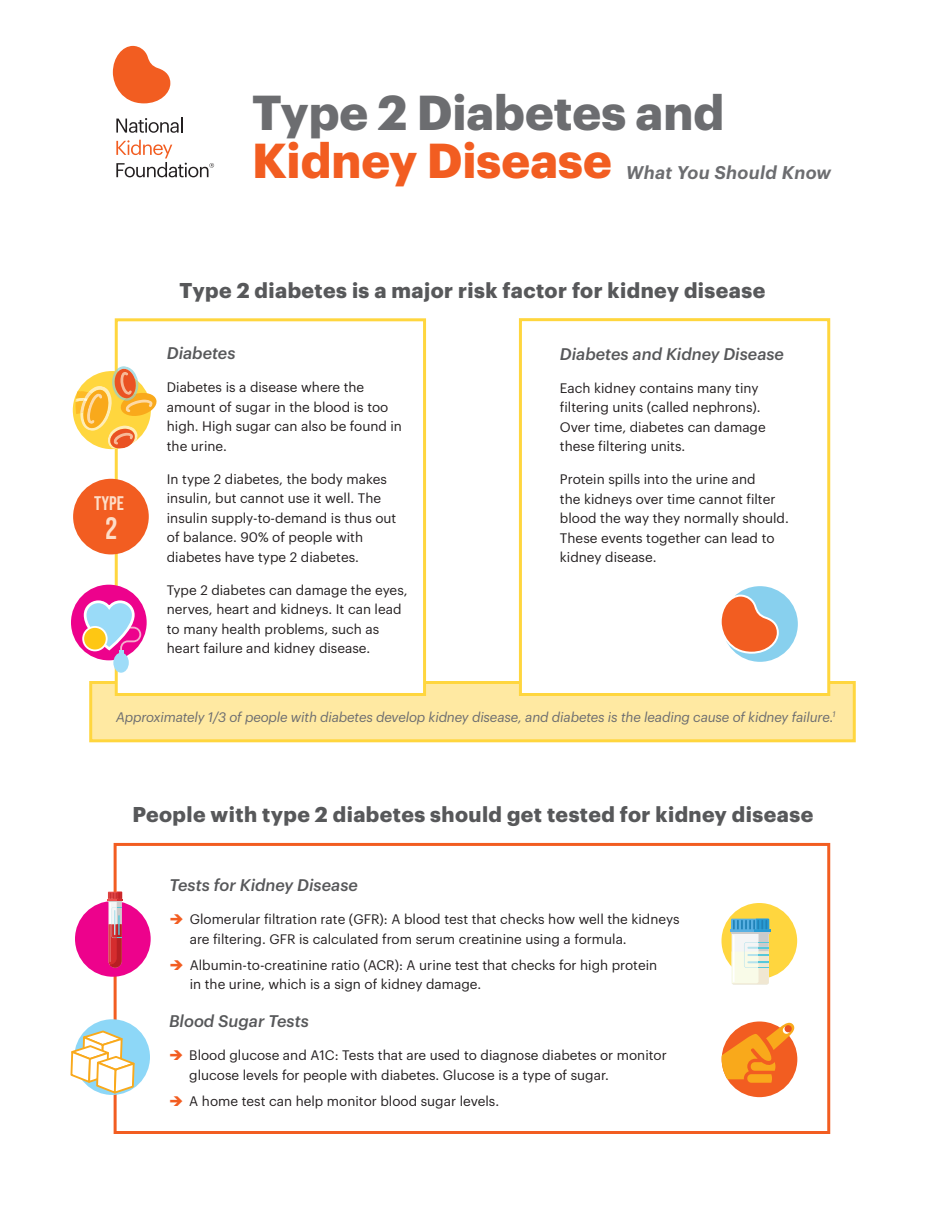
<style>
.page{position:relative;width:945px;height:1215px;background:#fff}
.page>*{position:absolute;margin:0;border:0;box-sizing:border-box;transform-origin:0 0}
.t1{font:700 48px "Graphik";color:#6c6d70}
.t2{font:700 48px "Graphik";color:#f25d21}
.t3{font:30.9px "Bebas Neue";color:#fddec9}
.t4{font:700 21px "Graphik";letter-spacing:.02em;color:#57585a}
.t5{font:19.65px "Bebas Neue";color:#fddec9}
.t6{font:italic 600 18px "Graphik";letter-spacing:.02em;color:#6c6d70}
.t7{font:italic 500 16.5px "Graphik";color:#57585a}
.t8{font:13.5px/19.5px "Graphik";color:#231f20}
.t9{font:italic 13.5px "Graphik";letter-spacing:-.01em;color:#6c6d70}
.s1{color:#f25d21}
</style>
<div class="page">
<div style="left:89px;top:681px;width:767px;height:61px;background:#ffe9a2;border:3px solid #ffd63e"></div>
<div style="left:519px;top:318px;width:311px;height:378px;background:#fff;border:3px solid #ffd63e"></div>
<svg style="left:113px;top:46px;width:57px;height:57px"></svg>
<svg style="left:116px;top:117px;width:67px;height:16px"></svg>
<svg style="left:116px;top:140px;width:98px;height:37px"></svg>
<svg style="left:115px;top:318px;width:311px;height:378px"></svg>
<div style="left:114px;top:843px;width:716px;height:291px;border:3px solid #f25d21"></div>
<div style="left:73px;top:479px;width:76px;height:75px;background:#f25d21;border-radius:50%"></div>
<div style="left:71px;top:585px;width:76px;height:75px;background:#ed028c;border-radius:50%"></div>
<div style="left:113px;top:653px;width:16px;height:20px;background:#9edcf8;border-radius:50%"></div>
<svg style="left:82px;top:599px;width:59px;height:57px"></svg>
<div style="left:83px;top:627px;width:24px;height:23px;background:#fec713;border-radius:50%"></div>
<div style="left:82px;top:626px;width:26px;height:25px;border:2px solid #fff;border-radius:50%"></div>
<svg style="left:72px;top:358px;width:86px;height:92px"></svg>
<div style="left:75px;top:901px;width:76px;height:76px;background:#ed028c;border-radius:50%"></div>
<svg style="left:108px;top:892px;width:15px;height:76px"></svg>
<div style="left:722px;top:903px;width:75px;height:76px;background:#ffd63e;border-radius:50%"></div>
<hr style="left:730px;top:929px;width:40px;height:3px;background:#59b0e2">
<hr style="left:754px;top:929px;width:16px;height:3px;background:#299cd4">
<svg style="left:731px;top:919px;width:38px;height:65px;background:#c2dcde"></svg>
<hr style="left:733px;top:935px;width:2px;height:47px;background:#fff">
<div style="left:722px;top:586px;width:76px;height:76px;background:#88d0ee;border-radius:50%"></div>
<svg style="left:721px;top:594px;width:58px;height:61px"></svg>
<div style="left:74px;top:1019px;width:76px;height:76px;background:#8dd7f7;border-radius:50%"></div>
<svg style="left:70px;top:1030px;width:69px;height:65px"></svg>
<svg style="left:722px;top:1021px;width:76px;height:77px"></svg>
<div style="left:796px;top:1085px;width:12px;height:5px;background:#fff"></div>
<h1 class="t1" style="left:252px;top:75px;width:474px">Type 2 Diabetes and</h1>
<h1 class="t2" style="left:252px;top:124px;width:361px">Kidney Disease</h1>
<h3 class="t6" style="left:626px;top:158px;width:206px">What You Should Know</h3>
<h3 class="t5" style="left:94px;top:492px;width:31px">TYPE</h3>
<h2 class="t3" style="left:105px;top:511px;width:14px">2</h2>
<h3 class="t4" style="left:180px;top:274px;width:587px">Type 2 diabetes is a major risk factor for kidney disease</h3>
<p class="t7" style="left:167px;top:341px;width:70px">Diabetes</p>
<p class="t8" style="left:167px;top:376px;width:237px">Diabetes is a disease where the amount of sugar in the blood is too high. High sugar can also be found in the urine.</p>
<p class="t8" style="left:167px;top:468px;width:231px">In type 2 diabetes, the body makes insulin, but cannot use it well. The insulin supply-to-demand is thus out of balance. 90% of people with diabetes have type 2 diabetes.</p>
<p class="t8" style="left:167px;top:579px;width:242px">Type 2 diabetes can damage the eyes, nerves, heart and kidneys. It can lead to many health problems, such as heart failure and kidney disease.</p>
<p class="t7" style="left:560px;top:341px;width:226px">Diabetes and Kidney Disease</p>
<p class="t8" style="left:560px;top:377px;width:207px">Each kidney contains many tiny filtering units (called nephrons).<br>Over time, diabetes can damage these filtering units.</p>
<p class="t8" style="left:560px;top:468px;width:230px">Protein spills into the urine and<br>the kidneys over time cannot filter blood the way they normally should.<br>These events together can lead to kidney disease.</p>
<p class="t9" style="left:116px;top:706px;width:721px">Approximately 1/3 of people with diabetes develop kidney disease, and diabetes is the leading cause of kidney failure.<sup>1</sup></p>
<h3 class="t4" style="left:132px;top:798px;width:682px">People with type 2 diabetes should get tested for kidney disease</h3>
<p class="t7" style="left:170px;top:873px;width:190px">Tests for Kidney Disease</p>
<p class="t8" style="left:190px;top:908px;width:491px;text-indent:-20px"><span class="s1">➔</span> Glomerular filtration rate (GFR): A blood test that checks how well the kidneys are filtering. GFR is calculated from serum creatinine using a formula.</p>
<p class="t8" style="left:190px;top:954px;width:469px;text-indent:-20px"><span class="s1">➔</span> Albumin-to-creatinine ratio (ACR): A urine test that checks for high protein in the urine, which is a sign of kidney damage.</p>
<p class="t7" style="left:169px;top:1009px;width:141px">Blood Sugar Tests</p>
<p class="t8" style="left:189px;top:1045px;width:479px;text-indent:-20px"><span class="s1">➔</span> Blood glucose and A1C: Tests that are used to diagnose diabetes or monitor glucose levels for people with diabetes. Glucose is a type of sugar.</p>
<p class="t8" style="left:169px;top:1090px;width:332px"><span class="s1">➔</span> A home test can help monitor blood sugar levels.</p>
</div>
